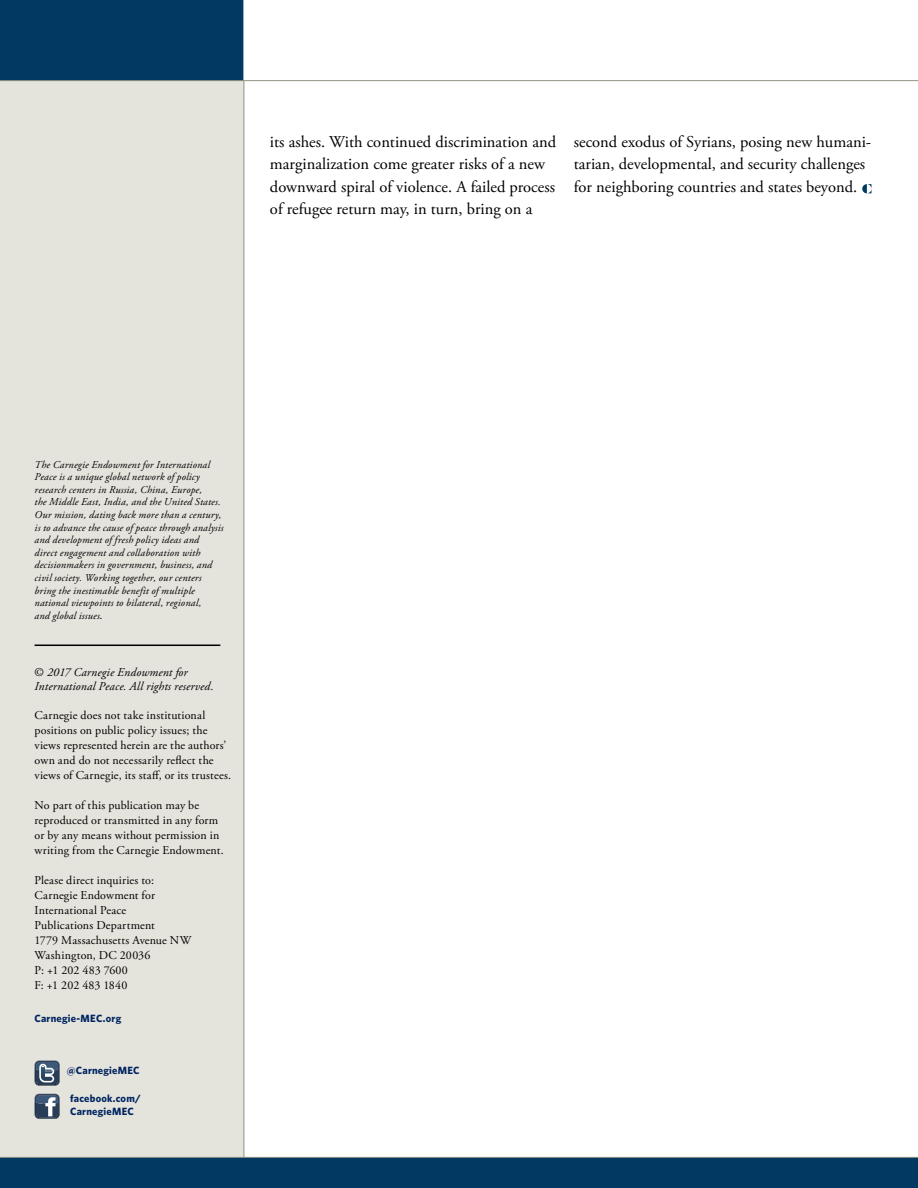
<style>
.page{position:relative;width:918px;height:1188px;background:#fff}
.page>*{position:absolute;margin:0;border:0;box-sizing:border-box;transform-origin:0 0}
.t1{font:16.5px/22.5px "Adobe Garamond Pro";color:#000}
.t2{font:12px/15px "Adobe Garamond Pro";letter-spacing:.015em;color:#000}
.t3{font:italic 12px/14.4px "Adobe Garamond Pro";letter-spacing:.015em;color:#000}
.t4{font:italic 10.5px/12.6px "Adobe Garamond Pro";letter-spacing:.02em;color:#000}
.t5{font:700 10.5px/12.6px "Whitney";letter-spacing:.02em;color:#002561}
.s1{font-family:"Myriad Pro";font-style:normal}
.s2{font-style:normal}
</style>
<div class="page">
<div style="left:0;top:0;width:244px;height:1188px;background:#e4e3dc"></div>
<div style="left:0;top:0;width:244px;height:81px;background:#003a63"></div>
<hr style="left:0;top:80px;width:918px;height:1px;background:#959482">
<hr style="left:244px;top:81px;width:1px;height:1107px;background:#959482">
<hr style="left:35px;top:645px;width:185px;height:1px;background:#000">
<div style="left:0;top:1158px;width:918px;height:30px;background:#003a63"></div>
<hr style="left:0;top:1157px;width:918px;height:1px;background:#959482">
<svg style="left:35px;top:1061px;width:25px;height:25px"></svg>
<svg style="left:35px;top:1094px;width:25px;height:25px"></svg>
<svg style="left:862px;top:184px;width:9px;height:9px"></svg>
<h1 class="t1" style="left:270px;top:131px;width:288px">its ashes. With continued discrimination and marginalization come greater risks of a new downward spiral of violence. A failed process of refugee return may, in turn, bring on a</h1>
<h1 class="t1" style="left:574px;top:131px;width:299px">second exodus of Syrians, posing new humani&shy;tarian, developmental, and security challenges for neighboring countries and states beyond.</h1>
<p class="t4" style="left:35px;top:458px;width:191px">The Carnegie Endowment for International Peace is a unique global network of policy research centers in Russia, China, Europe,<br>the Middle East, India, and the United States.<br>Our mission, dating back more than a century, is to advance the cause of peace through analysis and development of fresh policy ideas and direct engagement and collaboration with decisionmakers in government, business, and civil society. Working together, our centers bring the inestimable benefit of multiple national viewpoints to bilateral, regional,<br>and global issues<span class="s1">.</span></p>
<p class="t3" style="left:35px;top:665px;width:181px"><span class="s2">©</span> 2017 Carnegie Endowment for<br>International Peace. All rights reserved.</p>
<p class="t2" style="left:35px;top:708px;width:198px">Carnegie does not take institutional positions on public policy issues; the views represented herein are the authors’ own and do not necessarily reflect the views of Carnegie, its staff, or its trustees.</p>
<p class="t2" style="left:35px;top:798px;width:191px">No part of this publication may be reproduced or transmitted in any form or by any means without permission in writing from the Carnegie Endowment.</p>
<p class="t2" style="left:35px;top:873px;width:158px">Please direct inquiries to:<br>Carnegie Endowment for<br>International Peace<br>Publications Department<br>1779 Massachusetts Avenue NW<br>Washington, DC 20036<br>P: +1 202 483 7600<br>F: +1 202 483 1840</p>
<p class="t5" style="left:35px;top:1012px;width:88px">Carnegie-MEC.org</p>
<p class="t5" style="left:67px;top:1064px;width:74px">@CarnegieMEC</p>
<p class="t5" style="left:70px;top:1092px;width:72px">facebook.com/<br>CarnegieMEC</p>
</div>
